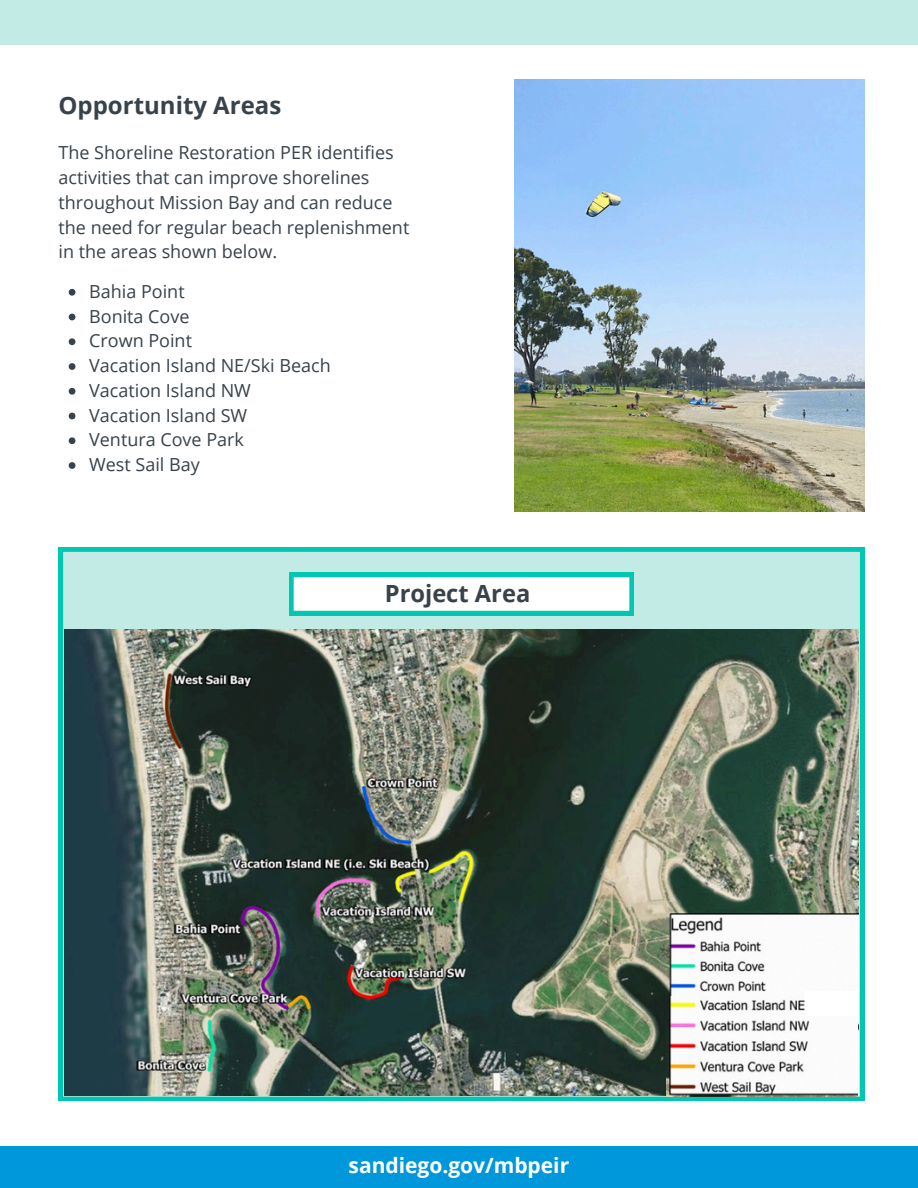
<style>
.page{position:relative;width:918px;height:1188px;background:#fff}
.page>*{position:absolute;margin:0;border:0;box-sizing:border-box;transform-origin:0 0}
.t1{font:700 24px "Open Sans";color:#37424a}
.t2{font:700 23.7px "Open Sans";color:#37424a}
.t3{font:700 21px "Open Sans";color:#fff}
.t4{font:18px/24.8px "Open Sans";color:#37424a}
</style>
<div class="page">
<div style="left:0;top:0;width:918px;height:44px;background:#c2ebe6"></div>
<div style="left:0;top:1147px;width:918px;height:41px;background:#0098db"></div>
<svg style="left:59px;top:547px;width:805px;height:554px;background:#95dfd7"></svg>
<svg style="left:289px;top:573px;width:344px;height:42px"></svg>
<img style="left:65px;top:629px;width:793px;height:467px">
<img style="left:667px;top:996px;width:191px;height:100px">
<div style="left:805px;top:991px;width:53px;height:25px;background:#fff"></div>
<img style="left:514px;top:80px;width:350px;height:432px">
<svg style="left:69px;top:289px;width:6px;height:7px"></svg>
<svg style="left:69px;top:314px;width:6px;height:6px"></svg>
<svg style="left:69px;top:338px;width:6px;height:7px"></svg>
<svg style="left:69px;top:363px;width:6px;height:7px"></svg>
<svg style="left:69px;top:388px;width:6px;height:7px"></svg>
<svg style="left:69px;top:413px;width:6px;height:6px"></svg>
<svg style="left:69px;top:437px;width:6px;height:7px"></svg>
<svg style="left:69px;top:462px;width:6px;height:7px"></svg>
<p class="t1" style="left:59px;top:89px;width:224px">Opportunity Areas</p>
<p class="t4" style="left:59px;top:140px;width:352px">The Shoreline Restoration PER identifies activities that can improve shorelines throughout Mission Bay and can reduce the need for regular beach replenishment in the areas shown below.</p>
<p class="t4" style="left:89px;top:279px;width:97px">Bahia Point</p>
<p class="t4" style="left:89px;top:303px;width:102px">Bonita Cove</p>
<p class="t4" style="left:89px;top:328px;width:104px">Crown Point</p>
<p class="t4" style="left:89px;top:353px;width:243px">Vacation Island NE/Ski Beach</p>
<p class="t4" style="left:89px;top:378px;width:163px">Vacation Island NW</p>
<h1 class="t4" style="left:89px;top:402px;width:160px">Vacation Island SW<br>Ventura Cove Park<br>West Sail Bay</h1>
<p class="t2" style="left:385px;top:577px;width:147px">Project Area</p>
<p class="t3" style="left:349px;top:1150px;width:222px">sandiego.gov/mbpeir</p>
</div>
